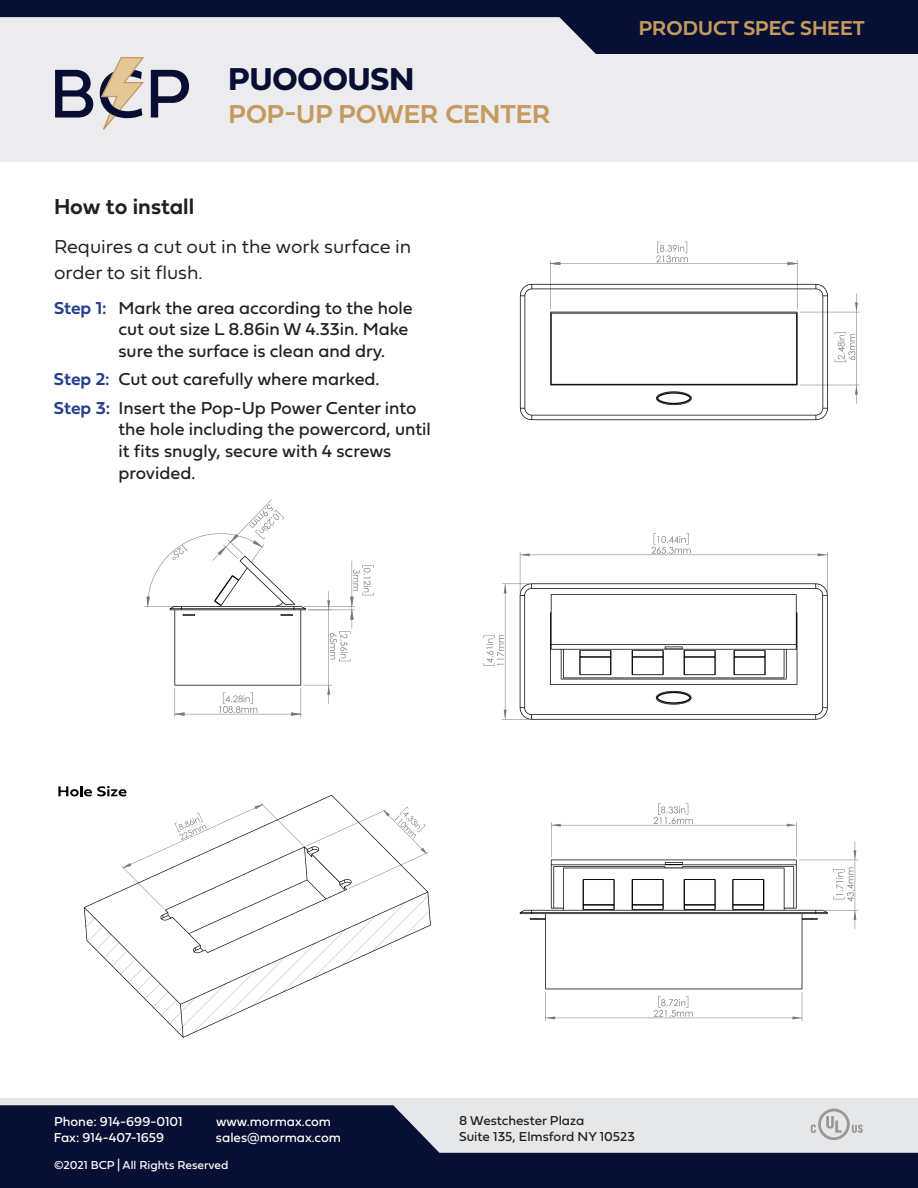
<style>
.page{position:relative;width:918px;height:1188px;background:#fff}
.page>*{position:absolute;margin:0;border:0;box-sizing:border-box;transform-origin:0 0}
.t1{font:33px "Fieldwork Geo Bold";color:#080f34}
.t2{font:27px "Fieldwork Geo Demibold";color:#c49a5d}
.t3{font:22.5px "Fieldwork Geo Demibold";color:#231f20}
.t4{font:21px "Fieldwork Geo Demibold";color:#c49a5d}
.t5{font:19.5px/25.5px "Fieldwork Geo Light";color:#231f20}
.t6{font:18px/21.6px "Fieldwork Geo Regular";color:#231f20}
.t7{font:13.5px "Fieldwork Geo Regular";color:#fff}
.t8{font:13.5px/16.2px "Fieldwork Geo Regular";color:#231f20}
.t9{font:12px "Fieldwork Geo Regular";color:#fff}
.s1{font-family:"Fieldwork Geo Demibold";color:#253f8e}
</style>
<div class="page">
<div style="left:0;top:1098px;width:918px;height:90px;background:#e6e7e9"></div>
<div style="left:0;top:0;width:918px;height:162px;background:#ececee"></div>
<svg style="left:0;top:0;width:918px;height:54px;fill:#080f34"></svg>
<svg style="left:0;top:1105px;width:918px;height:83px;fill:#080f34"></svg>
<svg style="left:811px;top:1109px;width:52px;height:31px"></svg>
<svg style="left:55px;top:57px;width:134px;height:73px"></svg>
<svg style="left:520px;top:242px;width:340px;height:178px"></svg>
<svg style="left:58px;top:786px;width:69px;height:10px"></svg>
<svg style="left:84px;top:795px;width:347px;height:243px"></svg>
<svg style="left:545px;top:803px;width:257px;height:218px"></svg>
<svg style="left:546px;top:824px;width:256px;height:195px"></svg>
<svg style="left:520px;top:841px;width:338px;height:148px"></svg>
<svg style="left:483px;top:533px;width:345px;height:187px"></svg>
<svg style="left:144px;top:499px;width:230px;height:218px"></svg>
<h1 class="t1" style="left:229px;top:53px;width:187px">PUOOOUSN</h1>
<h2 class="t2" style="left:229px;top:92px;width:324px">POP-UP POWER CENTER</h2>
<p class="t3" style="left:54px;top:189px;width:142px">How to install</p>
<p class="t5" style="left:54px;top:233px;width:359px">Requires a cut out in the work surface in order to sit flush.</p>
<p class="t6" style="left:118px;top:296px;width:296px;text-indent:-64px"><span class="s1">Step 1:</span> Mark the area according to the hole cut out size L 8.86in W 4.33in. Make sure the surface is clean and dry.</p>
<p class="t6" style="left:54px;top:364px;width:364px;line-height:28.3px"><span class="s1">Step 2:</span> Cut out carefully where marked.<br><span class="s1">Step 3:</span> Insert the Pop-Up Power Center into</p>
<p class="t6" style="left:118px;top:418px;width:314px">the hole including the powercord, until it fits snugly, secure with 4 screws provided.</p>
<p class="t4" style="left:639px;top:11px;width:227px">PRODUCT SPEC SHEET</p>
<p class="t7" style="left:54px;top:1111px;width:130px">Phone: 914-699-0101</p>
<p class="t7" style="left:216px;top:1111px;width:117px">www.mormax.com</p>
<p class="t7" style="left:54px;top:1127px;width:112px">Fax: 914-407-1659</p>
<p class="t7" style="left:216px;top:1127px;width:127px">sales@mormax.com</p>
<p class="t9" style="left:54px;top:1155px;width:176px">©2021 BCP | All Rights Reserved</p>
<p class="t8" style="left:459px;top:1111px;width:177px">8 Westchester Plaza<br>Suite 135, Elmsford NY 10523</p>
</div>
